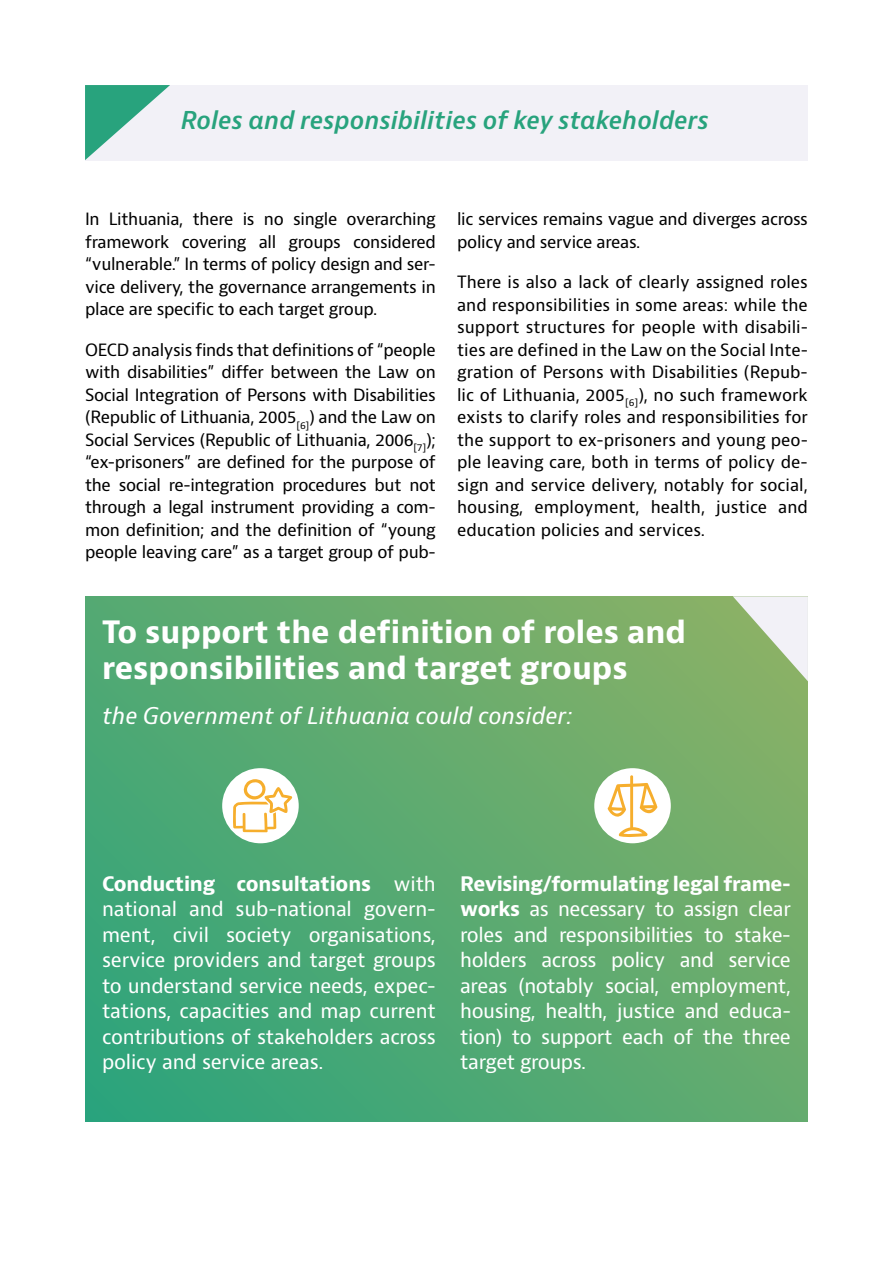
<style>
.page{position:relative;width:893px;height:1263px;background:#fff}
.page>*{position:absolute;margin:0;border:0;box-sizing:border-box;transform-origin:0 0}
.t1{font:700 30px/36px "Bernini Sans";color:#fff}
.t2{font:italic 600 24px "Bernini Sans";color:#28a37d}
.t3{font:italic 22.5px "Bernini Sans";color:#fff}
.t4{font:19.5px/25.5px "Bernini Sans";letter-spacing:-.02em;color:#fff;text-align:justify}
.t5{font:16.5px/22.5px "Bernini Sans";letter-spacing:-.02em;color:#000;text-align:justify}
.s1{font-weight:700}
</style>
<div class="page">
<svg style="left:85px;top:596px;width:723px;height:525px;background:#5baa70"></svg>
<div style="left:85px;top:85px;width:723px;height:75px;background:#f2f1f7"></div>
<svg style="left:85px;top:85px;width:85px;height:75px"></svg>
<svg style="left:733px;top:596px;width:75px;height:85px"></svg>
<div style="left:222px;top:768px;width:77px;height:75px;background:#fff;border-radius:50%"></div>
<div style="left:594px;top:768px;width:77px;height:75px;background:#fff;border-radius:50%"></div>
<svg style="left:233px;top:779px;width:59px;height:53px"></svg>
<svg style="left:607px;top:775px;width:51px;height:63px"></svg>
<h2 class="t2" style="left:181px;top:105px;width:530px">Roles and responsibilities of key stakeholders</h2>
<p class="t5" style="left:85px;top:208px;width:352px">In Lithuania, there is no single overarching framework covering all groups considered “vulnerable.” In terms of policy design and ser&shy;vice delivery, the governance arrangements in place are specific to each target group.</p>
<p class="t5" style="left:85px;top:339px;width:352px">OECD analysis finds that definitions of “people with disabilities” differ between the Law on Social Integration of Persons with Disabilities (Republic of Lithuania, 2005<sub>[6]</sub>) and the Law on Social Services (Republic of Lithuania, 2006<sub>[7]</sub>); “ex-prisoners” are defined for the purpose of the social re-integration procedures but not through a legal instrument providing a com&shy;mon definition; and the definition of “young people leaving care” as a target group of pub-</p>
<p class="t5" style="left:457px;top:208px;width:352px">lic services remains vague and diverges across policy and service areas.</p>
<p class="t5" style="left:457px;top:271px;width:352px">There is also a lack of clearly assigned roles and responsibilities in some areas: while the support structures for people with disabili&shy;ties are defined in the Law on the Social Inte&shy;gration of Persons with Disabilities (Repub&shy;lic of Lithuania, 2005<sub>[6]</sub>), no such framework exists to clarify roles and responsibilities for the support to ex-prisoners and young peo&shy;ple leaving care, both in terms of policy de&shy;sign and service delivery, notably for social, housing, employment, health, justice and education policies and services.</p>
<h1 class="t1" style="left:102px;top:615px;width:585px">To support the definition of roles and responsibilities and target groups</h1>
<h3 class="t3" style="left:102px;top:701px;width:472px">the Government of Lithuania could consider:</h3>
<p class="t4" style="left:102px;top:871px;width:335px"><span class="s1">Conducting consultations</span> with national and sub-national govern&shy;ment, civil society organisations, service providers and target groups to understand service needs, expec&shy;tations, capacities and map current contributions of stakeholders across policy and service areas.</p>
<p class="t4" style="left:460px;top:871px;width:332px"><span class="s1">Revising/formulating legal frame&shy;works</span> as necessary to assign clear roles and responsibilities to stake&shy;holders across policy and service areas (notably social, employment, housing, health, justice and educa&shy;tion) to support each of the three target groups.</p>
</div>
